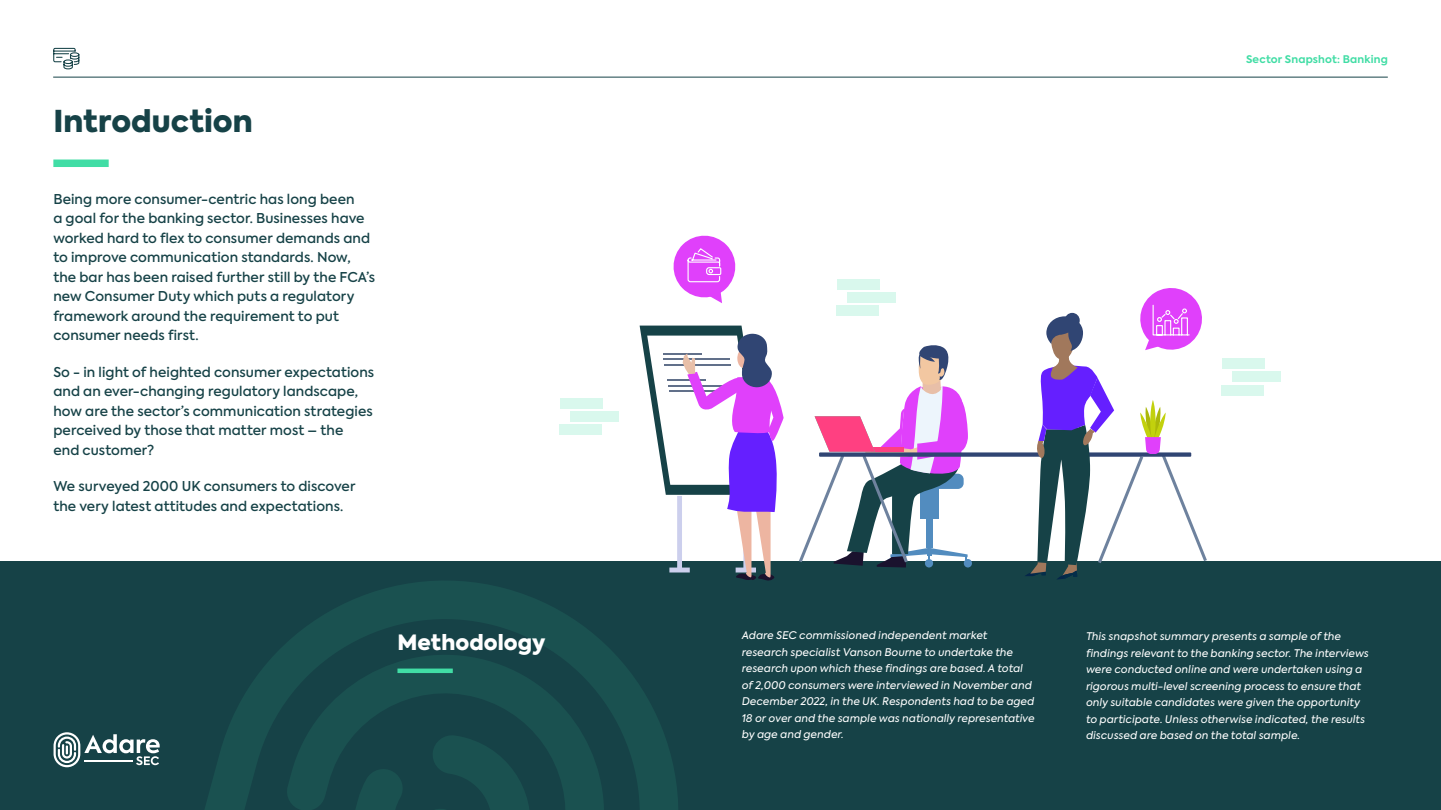
<style>
.page{position:relative;width:1441px;height:810px;background:#fff}
.page>*{position:absolute;margin:0;border:0;box-sizing:border-box;transform-origin:0 0}
.t1{font:900 30px "Axiforma";color:#164247}
.t2{font:900 21px "Axiforma";letter-spacing:.005em;color:#fff}
.t3{font:500 13.5px/19.5px "Axiforma";letter-spacing:.005em;color:#164247}
.t4{font:italic 10.5px/16.5px "Axiforma";letter-spacing:.015em;color:#fff}
.t5{font:700 10.5px "Axiforma";letter-spacing:.02em;color:#41dda5}
</style>
<div class="page">
<hr style="left:53px;top:77px;width:1334px;height:1px;background:#164247">
<svg style="left:53px;top:47px;width:27px;height:23px"></svg>
<div style="left:53px;top:160px;width:56px;height:7px;background:#41dda5"></div>
<div style="left:1px;top:561px;width:1439px;height:249px;background:#164247"></div>
<svg style="left:54px;top:732px;width:95px;height:35px"></svg>
<svg style="left:149px;top:581px;width:529px;height:229px"></svg>
<hr style="left:397px;top:669px;width:55px;height:4px;background:#41dda5">
<div style="left:963px;top:559px;width:8px;height:9px;background:#528cbf;border-radius:50%"></div>
<svg style="left:799px;top:345px;width:171px;height:223px"></svg>
<div style="left:819px;top:452px;width:371px;height:5px;background:#304573"></div>
<svg style="left:639px;top:326px;width:144px;height:255px"></svg>
<div style="left:847px;top:292px;width:49px;height:11px;background:#d9f8ed"></div>
<div style="left:837px;top:279px;width:42px;height:11px;background:#d9f8ed"></div>
<div style="left:835px;top:306px;width:43px;height:10px;background:#d9f8ed"></div>
<div style="left:570px;top:411px;width:49px;height:10px;background:#d9f8ed"></div>
<div style="left:560px;top:398px;width:42px;height:11px;background:#d9f8ed"></div>
<div style="left:558px;top:424px;width:43px;height:11px;background:#d9f8ed"></div>
<div style="left:1232px;top:371px;width:48px;height:11px;background:#d9f8ed"></div>
<div style="left:1221px;top:358px;width:43px;height:11px;background:#d9f8ed"></div>
<div style="left:1220px;top:385px;width:43px;height:11px;background:#d9f8ed"></div>
<svg style="left:673px;top:235px;width:63px;height:68px"></svg>
<svg style="left:1024px;top:288px;width:182px;height:292px"></svg>
<h1 class="t1" style="left:53px;top:100px;width:201px">Introduction</h1>
<p class="t3" style="left:53px;top:190px;width:323px">Being more consumer-centric has long been<br>a goal for the banking sector. Businesses have worked hard to flex to consumer demands and to improve communication standards. Now, the bar has been raised further still by the FCA’s new Consumer Duty which puts a regulatory framework around the requirement to put consumer needs first.</p>
<p class="t3" style="left:53px;top:363px;width:322px">So - in light of heighted consumer expectations and an ever-changing regulatory landscape, how are the sector’s communication strategies perceived by those that matter most – the<br>end customer?</p>
<p class="t3" style="left:53px;top:477px;width:303px">We surveyed 2000 UK consumers to discover the very latest attitudes and expectations.</p>
<p class="t5" style="left:1245px;top:52px;width:143px">Sector Snapshot: Banking</p>
<h2 class="t2" style="left:397px;top:627px;width:149px">Methodology</h2>
<p class="t4" style="left:741px;top:627px;width:294px">Adare SEC commissioned independent market research specialist Vanson Bourne to undertake the research upon which these findings are based. A total of 2,000 consumers were interviewed in November and December 2022, in the UK. Respondents had to be aged 18 or over and the sample was nationally representative by age and gender.</p>
<p class="t4" style="left:1085px;top:628px;width:284px">This snapshot summary presents a sample of the findings relevant to the banking sector. The interviews were conducted online and were undertaken using a rigorous multi-level screening process to ensure that only suitable candidates were given the opportunity to participate. Unless otherwise indicated, the results discussed are based on the total sample.</p>
</div>
